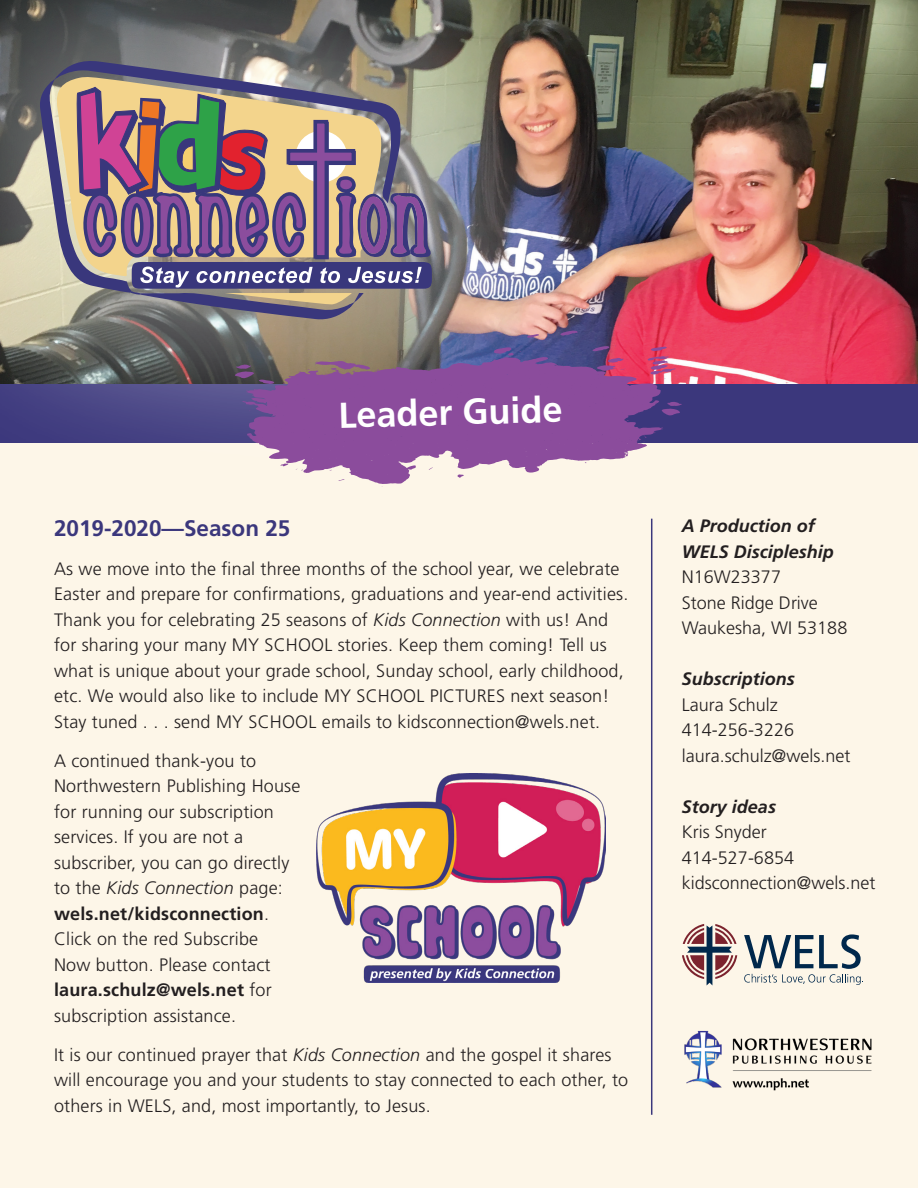
<style>
.page{position:relative;width:918px;height:1188px;background:#fdf6e8}
.page>*{position:absolute;margin:0;border:0;box-sizing:border-box;transform-origin:0 0}
.t1{font:700 36px "Frutiger LT Std";color:#fff}
.t2{font:700 22.5px "Frutiger LT Std";color:#3b377c}
.t3{font:300 18px/25.5px "Frutiger LT Std";letter-spacing:.01em;color:#231f20}
.t4{font:italic 700 18px/25.5px "Frutiger LT Std";color:#231f20}
.s1{font-style:italic}
.s2{font-weight:700}
</style>
<div class="page">
<img style="left:633px;top:0;width:285px;height:385px">
<div style="left:0;top:385px;width:918px;height:58px;background:#3b377c"></div>
<div style="left:0;top:0;width:633px;height:520px;background:#fff;opacity:.43"></div>
<svg style="left:57px;top:61px;width:344px;height:15px;background:#7e7b83"></svg>
<svg style="left:40px;top:76px;width:392px;height:243px;background:#958288"></svg>
<svg style="left:682px;top:924px;width:55px;height:62px"></svg>
<svg style="left:744px;top:934px;width:119px;height:51px"></svg>
<svg style="left:663px;top:402px;width:19px;height:14px"></svg>
<svg style="left:242px;top:357px;width:421px;height:127px;fill:#8b4c9c"></svg>
<svg style="left:639px;top:435px;width:8px;height:8px"></svg>
<svg style="left:654px;top:427px;width:9px;height:7px"></svg>
<svg style="left:560px;top:330px;width:18px;height:6px"></svg>
<svg style="left:526px;top:334px;width:14px;height:4px"></svg>
<svg style="left:494px;top:347px;width:27px;height:9px"></svg>
<svg style="left:596px;top:358px;width:30px;height:13px"></svg>
<svg style="left:647px;top:347px;width:29px;height:32px"></svg>
<svg style="left:592px;top:346px;width:24px;height:5px"></svg>
<svg style="left:246px;top:390px;width:7px;height:7px"></svg>
<svg style="left:235px;top:364px;width:40px;height:20px"></svg>
<svg style="left:307px;top:361px;width:73px;height:14px"></svg>
<hr style="left:651px;top:519px;width:1px;height:596px;background:#3b377c">
<img style="left:684px;top:1030px;width:188px;height:61px">
<img style="left:316px;top:773px;width:290px;height:210px">
<p class="t1" style="left:338px;top:393px;width:226px;rotate:-1deg">Leader Guide</p>
<p class="t2" style="left:54px;top:515px;width:238px">2019-2020—Season 25</p>
<p class="t3" style="left:54px;top:556px;width:576px">As we move into the final three months of the school year, we celebrate Easter and prepare for confirmations, graduations and year-end activities.<br>Thank you for celebrating 25 seasons of <span class="s1">Kids Connection</span> with us! And for sharing your many MY SCHOOL stories. Keep them coming! Tell us what is unique about your grade school, Sunday school, early childhood, etc. We would also like to include MY SCHOOL PICTURES next season!<br>Stay tuned . . . send MY SCHOOL emails to kidsconnection@wels.net.</p>
<p class="t3" style="left:54px;top:748px;width:248px">A continued thank-you to<br>Northwestern Publishing House for running our subscription services. If you are not a subscriber, you can go directly to the <span class="s1">Kids Connection</span> page: <span class="s2">wels.net/kidsconnection</span>.<br>Click on the red Subscribe<br>Now button. Please contact <span class="s2">laura.schulz@wels.net</span> for subscription assistance.</p>
<p class="t3" style="left:54px;top:1042px;width:576px">It is our continued prayer that <span class="s1">Kids Connection</span> and the gospel it shares will encourage you and your students to stay connected to each other, to others in WELS, and, most importantly, to Jesus.</p>
<p class="t4" style="left:682px;top:513px;width:154px">A Production of<br>WELS Discipleship</p>
<p class="t3" style="left:682px;top:564px;width:138px">N16W23377<br>Stone Ridge Drive</p>
<p class="t3" style="left:682px;top:615px;width:167px">Waukesha, WI 53188</p>
<p class="t4" style="left:682px;top:666px;width:114px">Subscriptions</p>
<p class="t3" style="left:682px;top:692px;width:114px">Laura Schulz<br>414-256-3226</p>
<p class="t3" style="left:682px;top:743px;width:170px">laura.schulz@wels.net</p>
<p class="t4" style="left:682px;top:794px;width:96px">Story ideas</p>
<p class="t3" style="left:682px;top:819px;width:114px">Kris Snyder<br>414-527-6854</p>
<p class="t3" style="left:682px;top:870px;width:195px">kidsconnection@wels.net</p>
</div>
